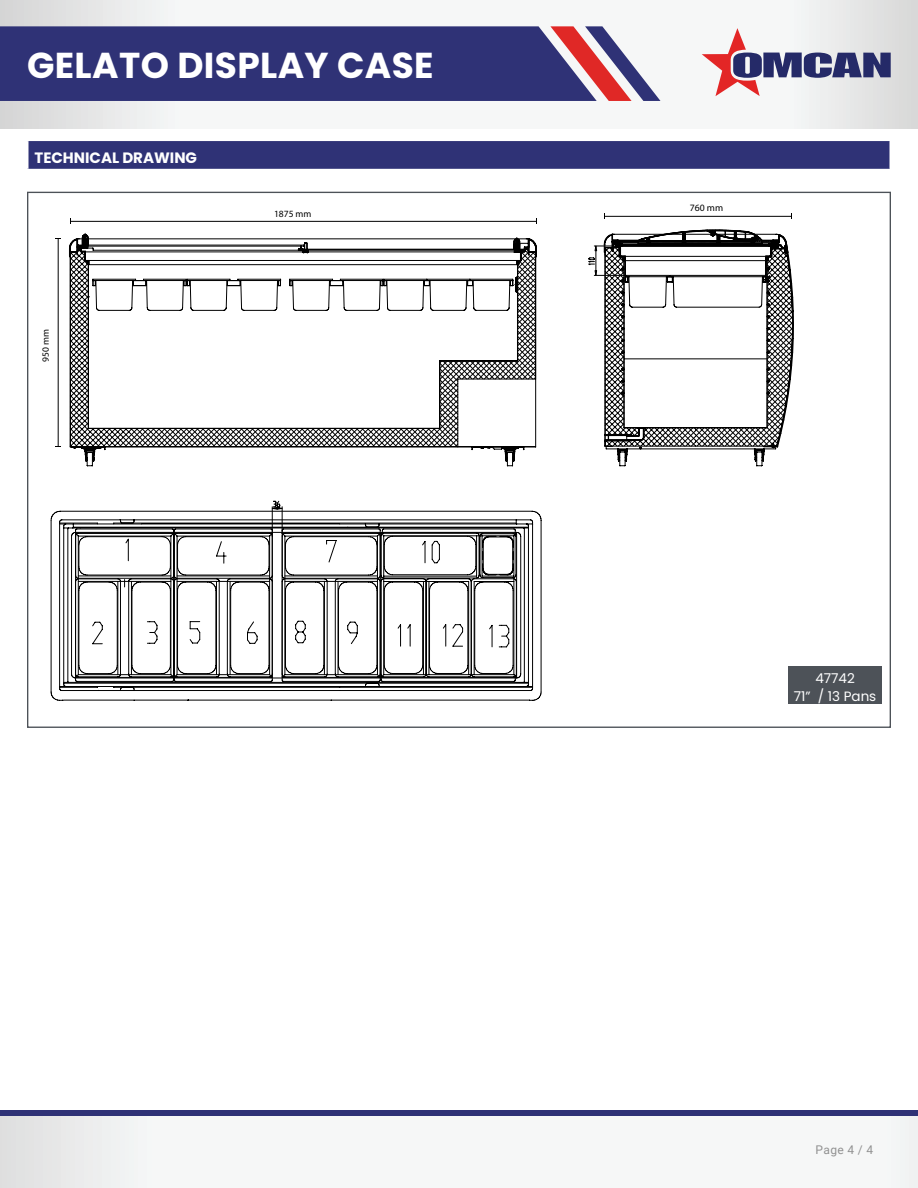
<style>
.page{position:relative;width:918px;height:1188px;background:#fff}
.page>*{position:absolute;margin:0;border:0;box-sizing:border-box;transform-origin:0 0}
.t1{font:700 36px "Poppins";letter-spacing:.01em;color:#fff}
.t2{font:700 15px "Poppins";color:#fff}
.t3{font:13.5px "Poppins";color:#fff}
.t4{font:12px "Roboto";color:#919191}
.t5{font:9.75px "Myriad Pro";color:#000}
.t6{font:9.6px "Myriad Pro";color:#000}
</style>
<div class="page">
<div style="left:0;top:1115px;width:918px;height:73px;background:linear-gradient(to right,#eff0f0,#f9fafa)"></div>
<svg style="left:0;top:0;width:918px;height:129px"></svg>
<div style="left:0;top:26px;width:550px;height:75px;background:#2f3276"></div>
<svg style="left:550px;top:26px;width:110px;height:75px"></svg>
<div style="left:0;top:1110px;width:918px;height:5px;background:#2f3276"></div>
<svg style="left:702px;top:28px;width:189px;height:68px"></svg>
<div style="left:28px;top:140px;width:862px;height:30px;background:#2f3276"></div>
<hr style="left:27px;top:169px;width:864px;height:1px;background:#fff">
<hr style="left:27px;top:140px;width:864px;height:1px;background:#fff">
<svg style="left:69px;top:265px;width:467px;height:182px"></svg>
<hr style="left:457px;top:379px;width:1px;height:68px;background:#000">
<hr style="left:458px;top:379px;width:78px;height:1px;background:#000">
<hr style="left:88px;top:428px;width:352px;height:1px;background:#000">
<hr style="left:439px;top:361px;width:1px;height:67px;background:#000">
<hr style="left:440px;top:361px;width:78px;height:1px;background:#000">
<svg style="left:69px;top:233px;width:468px;height:32px"></svg>
<hr style="left:89px;top:264px;width:428px;height:1px;background:#000">
<hr style="left:517px;top:261px;width:1px;height:32px;background:#000">
<svg style="left:87px;top:276px;width:432px;height:35px"></svg>
<hr style="left:71px;top:221px;width:465px;height:1px;background:#000">
<hr style="left:58px;top:239px;width:1px;height:208px;background:#000">
<svg style="left:589px;top:229px;width:205px;height:238px"></svg>
<hr style="left:604px;top:216px;width:187px;height:1px;background:#000">
<svg style="left:50px;top:519px;width:492px;height:182px"></svg>
<svg style="left:75px;top:678px;width:441px;height:4px"></svg>
<svg style="left:75px;top:501px;width:443px;height:177px"></svg>
<div style="left:788px;top:666px;width:94px;height:37px;background:#4d5258"></div>
<p class="t1" style="left:27px;top:45px;width:408px">GELATO DISPLAY CASE</p>
<p class="t2" style="left:34px;top:149px;width:164px">TECHNICAL DRAWING</p>
<p class="t6" style="left:40px;top:362px;width:34px;rotate:-90deg">950 mm</p>
<p class="t6" style="left:274px;top:207px;width:39px">1875 mm</p>
<p class="t5" style="left:690px;top:202px;width:35px">760 mm</p>
<p class="t3" style="left:815px;top:670px;width:41px">47742</p>
<p class="t3" style="left:794px;top:688px;width:84px">71” / 13 Pans</p>
<p class="t4" style="left:816px;top:1141px;width:59px">Page 4 / 4</p>
</div>
